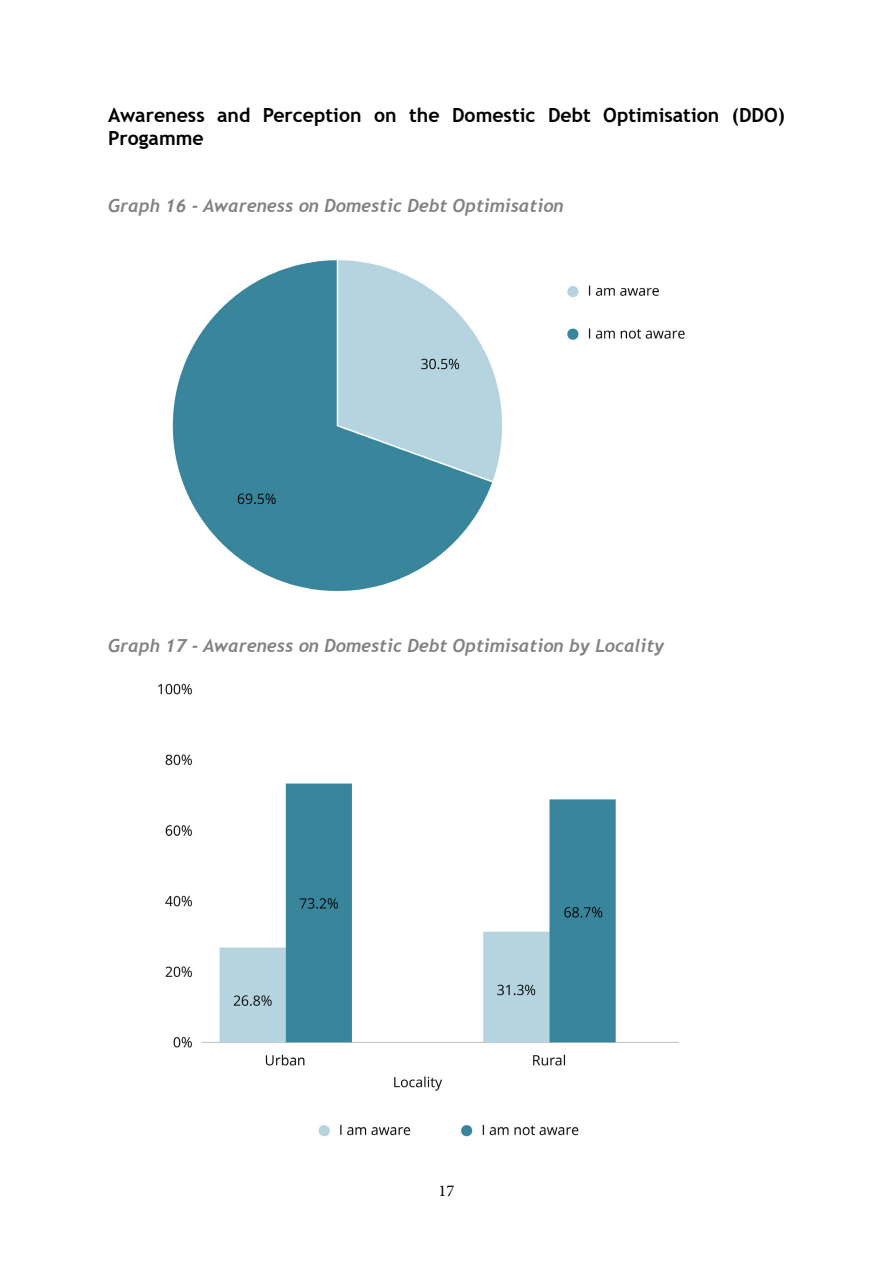
<style>
.page{position:relative;width:893px;height:1263px;background:#fff}
.page>*{position:absolute;margin:0;border:0;box-sizing:border-box;transform-origin:0 0}
.t1{font:700 19.5px/22.5px "Trebuchet MS";color:#000}
.t2{font:italic 700 18px "Trebuchet";color:#808285}
.t3{font:16.5px "Minion Pro";color:#000}
</style>
<div class="page">
<img style="left:172px;top:260px;width:513px;height:332px">
<img style="left:158px;top:683px;width:521px;height:454px">
<p class="t1" style="left:108px;top:104px;width:678px">Awareness and Perception on the Domestic Debt Optimisation (DDO)<br>Progamme</p>
<p class="t2" style="left:108px;top:194px;width:457px">Graph 16 - Awareness on Domestic Debt Optimisation</p>
<p class="t2" style="left:108px;top:634px;width:558px">Graph 17 - Awareness on Domestic Debt Optimisation by Locality</p>
<p class="t3" style="left:439px;top:1180px;width:17px">17</p>
</div>
